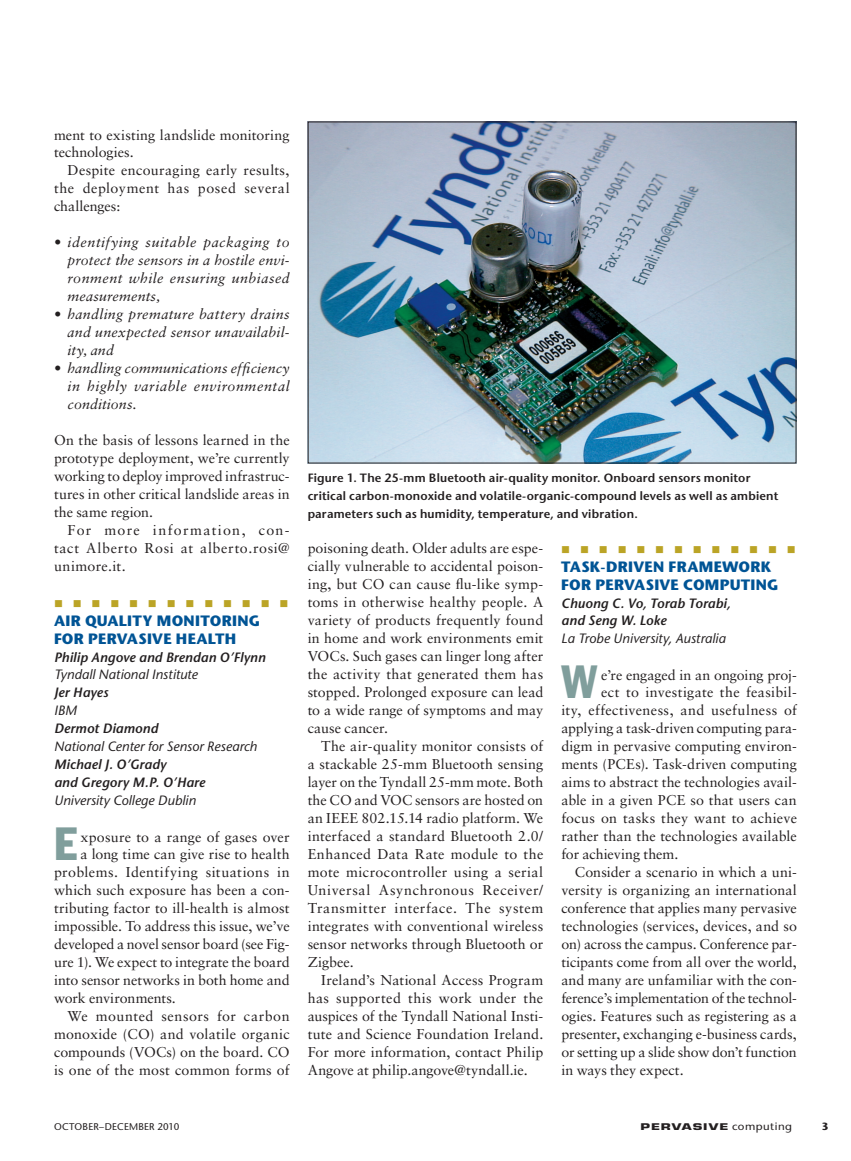
<style>
.page{position:relative;width:851px;height:1161px;background:#fff}
.page>*{position:absolute;margin:0;border:0;box-sizing:border-box;transform-origin:0 0}
.t1{font:condensed 45.75px "Franklin Gothic Std";color:#809e9c}
.t2{font:700 15px/18px "Stone Sans Std";letter-spacing:.015em;color:#005495}
.t3{font:14.25px/18px "Sabon LT Std";letter-spacing:.005em;color:#231f20;text-align:justify}
.t4{font:italic 14.25px/18px "Sabon LT Std";letter-spacing:.02em;color:#231f20;text-align:justify}
.t5{font:14.25px "Sabon LT Std";letter-spacing:.03em;color:#231f20}
.t6{font:14.25px "Sabon LT Std";letter-spacing:-.015em;color:#231f20}
.t7{font:14.25px "Sabon LT Std";letter-spacing:.025em;color:#231f20}
.t8{font:14.25px "Sabon LT Std";letter-spacing:.035em;color:#231f20}
.t9{font:italic 600 13.5px/18px "Stone Sans Std";letter-spacing:.005em;color:#231f20}
.t10{font:italic 500 13.5px "Stone Sans Std";color:#231f20}
.t11{font:600 12px/18px "Stone Sans Std";letter-spacing:.015em;color:#231f20}
.t12{font:12px "Wingdings";color:#bba426}
.t13{font:700 10.5px "Stone Sans Std";color:#231f20}
.t14{font:500 9.75px "Stone Sans Std";letter-spacing:.01em;color:#231f20}
.t15{font:700 9px "Eurostile LT Std";letter-spacing:.07em;color:#231f20;scale:1.5 1}
.s1{font-family:"Stone Sans Std";font-weight:500;font-size:10.5px}
</style>
<div class="page">
<img style="left:308px;top:121px;width:488px;height:341px">
<p class="t3" style="left:54px;top:125px;width:237px">ment to existing landslide monitoring technologies.</p>
<p class="t3" style="left:54px;top:161px;width:237px;text-indent:13px">Despite encouraging early results, the deployment has posed several challenges:</p>
<p class="t4" style="left:68px;top:234px;width:224px;text-indent:-14px">• identifying suitable packaging to protect the sensors in a hostile envi&shy;ronment while ensuring unbiased measurements,</p>
<p class="t4" style="left:68px;top:305px;width:224px;text-indent:-13px">• handling premature battery drains and unexpected sensor unavailabil&shy;ity, and</p>
<p class="t4" style="left:67px;top:359px;width:223px;text-indent:-13px">• handling communications efficiency in highly variable environmental conditions.</p>
<p class="t3" style="left:54px;top:431px;width:237px">On the basis of lessons learned in the prototype deployment, we’re currently working to deploy improved infrastruc&shy;tures in other critical landslide areas in the same region.</p>
<p class="t3" style="left:54px;top:521px;width:237px;text-indent:13px">For more information, con&shy;tact Alberto Rosi at alberto.rosi@ unimore.it.</p>
<p class="t12" style="left:54px;top:597px;width:236px">■ ■ ■ ■ ■ ■ ■ ■ ■ ■ ■ ■ ■</p>
<p class="t2" style="left:54px;top:611px;width:207px">AI R QUALITY MONITORING<br>FOR PERVASIVE HEALTH</p>
<p class="t9" style="left:54px;top:648px;width:213px">Philip Angove and Brendan O’Flynn</p>
<p class="t10" style="left:54px;top:667px;width:145px">Tyndall National Institute</p>
<p class="t9" style="left:54px;top:684px;width:56px">Jer Hayes</p>
<p class="t10" style="left:54px;top:703px;width:24px">IBM</p>
<p class="t9" style="left:54px;top:720px;width:106px">Dermot Diamond</p>
<p class="t10" style="left:54px;top:739px;width:204px">National Center for Sensor Research</p>
<p class="t9" style="left:54px;top:756px;width:152px">Michael J. O’Grady<br>and Gregory M.P. O’Hare</p>
<p class="t10" style="left:54px;top:793px;width:143px">University College Dublin</p>
<h1 class="t1" style="left:54px;top:815px;width:24px">E</h1>
<p class="t3" style="left:80px;top:827px;width:211px">xposure to a range of gases over</p>
<p class="t3" style="left:80px;top:845px;width:211px">a long time can give rise to health</p>
<p class="t5" style="left:54px;top:864px;width:237px">problems. Identifying situations in</p>
<p class="t3" style="left:54px;top:881px;width:237px">which such exposure has been a con-</p>
<p class="t3" style="left:54px;top:899px;width:237px">tributing factor to ill-health is almost</p>
<p class="t3" style="left:54px;top:917px;width:237px">impossible. To address this issue, we’ve</p>
<p class="t3" style="left:54px;top:935px;width:237px">developed a novel sensor board (see Fig-</p>
<p class="t3" style="left:54px;top:953px;width:237px">ure 1). We expect to integrate the board</p>
<p class="t3" style="left:54px;top:971px;width:237px">into sensor networks in both home and</p>
<p class="t3" style="left:54px;top:989px;width:123px">work environments.</p>
<p class="t8" style="left:67px;top:1008px;width:223px">We mounted sensors for carbon</p>
<p class="t3" style="left:54px;top:1025px;width:237px">monoxide (CO) and volatile organic</p>
<p class="t3" style="left:54px;top:1043px;width:237px">compounds (VOCs) on the board. CO</p>
<p class="t3" style="left:54px;top:1061px;width:237px">is one of the most common forms of</p>
<p class="t11" style="left:308px;top:468px;width:472px">Figure 1. The 25-mm Bluetooth air-quality monitor. Onboard sensors monitor critical carbon-monoxide and volatile-organic-compound levels as well as ambient parameters such as humidity, temperature, and vibration.</p>
<p class="t3" style="left:307px;top:539px;width:237px">poisoning death. Older adults are espe&shy;cially vulnerable to accidental poison&shy;ing, but CO can cause flu-like symp&shy;toms in otherwise healthy people. A variety of products frequently found in home and work environments emit VOCs. Such gases can linger long after the activity that generated them has stopped. Prolonged exposure can lead to a wide range of symptoms and may cause cancer.</p>
<p class="t3" style="left:307px;top:737px;width:237px;text-indent:13px">The air-quality monitor consists of a stackable 25-mm Bluetooth sensing layer on the Tyndall 25-mm mote. Both the CO and VOC sensors are hosted on an IEEE 802.15.14 radio platform. We interfaced a standard Bluetooth 2.0/ Enhanced Data Rate module to the mote microcontroller using a serial Universal Asynchronous Receiver/ Transmitter interface. The system integrates with conventional wireless sensor networks through Bluetooth or Zigbee.</p>
<p class="t3" style="left:307px;top:971px;width:237px;text-indent:13px">Ireland’s National Access Program has supported this work under the auspices of the Tyndall National Insti&shy;tute and Science Foundation Ireland.<br>For more information, contact Philip Angove at philip.angove@tyndall.ie.</p>
<p class="t12" style="left:561px;top:543px;width:236px">■ ■ ■ ■ ■ ■ ■ ■ ■ ■ ■ ■ ■</p>
<p class="t2" style="left:561px;top:557px;width:219px">TASK-DRIVEN FRAMEWORK<br>FOR PERVASIVE COMPUTING</p>
<p class="t9" style="left:561px;top:594px;width:171px">Chuong C. Vo, Torab Torabi, and Seng W. Loke</p>
<p class="t10" style="left:561px;top:631px;width:166px">La Trobe University, Australia</p>
<h1 class="t1" style="left:561px;top:653px;width:38px">W</h1>
<p class="t3" style="left:601px;top:665px;width:197px">e’re engaged in an ongoing proj-</p>
<p class="t7" style="left:601px;top:684px;width:197px">ect to investigate the feasibil-</p>
<p class="t5" style="left:561px;top:702px;width:237px">ity, effectiveness, and usefulness of</p>
<p class="t3" style="left:561px;top:719px;width:237px">applying a task-driven computing para-</p>
<p class="t3" style="left:561px;top:737px;width:237px">digm in pervasive computing environ-</p>
<p class="t3" style="left:561px;top:755px;width:237px">ments (PCEs). Task-driven computing</p>
<p class="t3" style="left:561px;top:773px;width:237px">aims to abstract the technologies avail-</p>
<p class="t3" style="left:561px;top:791px;width:237px">able in a given PCE so that users can</p>
<p class="t3" style="left:561px;top:809px;width:237px">focus on tasks they want to achieve</p>
<p class="t3" style="left:561px;top:827px;width:237px">rather than the technologies available</p>
<p class="t3" style="left:561px;top:845px;width:119px">for achieving them.</p>
<p class="t3" style="left:575px;top:863px;width:224px">Consider a scenario in which a uni-</p>
<p class="t3" style="left:561px;top:881px;width:237px">versity is organizing an international</p>
<p class="t3" style="left:561px;top:899px;width:237px">conference that applies many pervasive</p>
<p class="t3" style="left:561px;top:917px;width:237px">technologies (services, devices, and so</p>
<p class="t3" style="left:561px;top:935px;width:237px">on) across the campus. Conference par-</p>
<p class="t3" style="left:561px;top:953px;width:237px">ticipants come from all over the world,</p>
<p class="t3" style="left:561px;top:971px;width:237px">and many are unfamiliar with the con-</p>
<p class="t6" style="left:561px;top:990px;width:237px">ference’s implementation of the technol-</p>
<p class="t3" style="left:561px;top:1007px;width:237px">ogies. Features such as registering as a</p>
<p class="t3" style="left:561px;top:1025px;width:237px">presenter, exchanging e-business cards,</p>
<p class="t3" style="left:561px;top:1043px;width:237px">or setting up a slide show don’t function</p>
<p class="t3" style="left:561px;top:1061px;width:124px">in ways they expect.</p>
<p class="t14" style="left:54px;top:1120px;width:127px">OCTOBER–DECEMBER 2010</p>
<p class="t15" style="left:640px;top:1121px;width:102px">PERVASIVE <span class="s1">COMPUTING</span></p>
<p class="t13" style="left:821px;top:1120px;width:8px">3</p>
</div>
